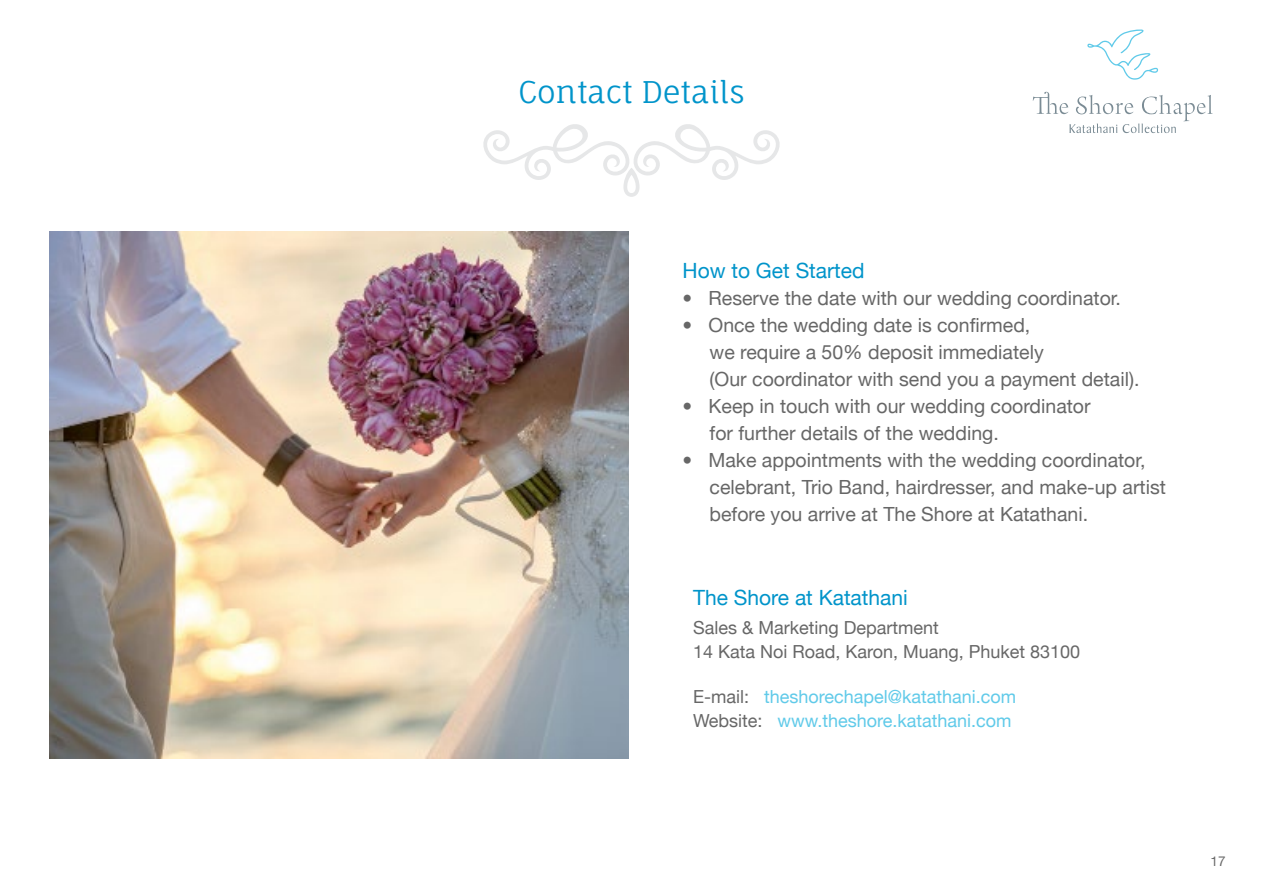
<style>
.page{position:relative;width:1263px;height:893px;background:#fff}
.page>*{position:absolute;margin:0;border:0;box-sizing:border-box;transform-origin:0 0}
.t1{font:30px "Fauna One";color:#0094ca}
.t2{font:21px "Helvetica Neue";color:#0094ca}
.t3{font:19.5px/27px "Helvetica Neue";color:#676767}
.t4{font:18px/24px "Helvetica Neue";color:#60cae9}
.t5{font:18px/24px "Helvetica Neue";color:#676767}
.t6{font:13.5px "Helvetica Neue";color:#676767}
.s1{color:#676767}
</style>
<div class="page">
<img style="left:50px;top:232px;width:578px;height:526px">
<svg style="left:483px;top:124px;width:297px;height:73px"></svg>
<svg style="left:1087px;top:29px;width:71px;height:51px"></svg>
<svg style="left:1033px;top:92px;width:179px;height:41px"></svg>
<h1 class="t1" style="left:518px;top:73px;width:228px">Contact Details</h1>
<p class="t2" style="left:682px;top:258px;width:183px">How to Get Started</p>
<p class="t3" style="left:682px;top:284px;width:440px">• Reserve the date with our wedding coordinator.</p>
<p class="t3" style="left:710px;top:311px;width:431px;text-indent:-27px">• Once the wedding date is confirmed,<br>we require a 50% deposit immediately<br>(Our coordinator with send you a payment detail).</p>
<p class="t3" style="left:710px;top:392px;width:383px;text-indent:-27px">• Keep in touch with our wedding coordinator for further details of the wedding.</p>
<p class="t3" style="left:710px;top:446px;width:458px;text-indent:-27px">• Make appointments with the wedding coordinator, celebrant, Trio Band, hairdresser, and make-up artist before you arrive at The Shore at Katathani.</p>
<p class="t2" style="left:693px;top:585px;width:216px">The Shore at Katathani</p>
<p class="t5" style="left:693px;top:615px;width:389px">Sales &amp; Marketing Department<br>14 Kata Noi Road, Karon, Muang, Phuket 83100</p>
<p class="t4" style="left:693px;top:685px;width:325px"><span class="s1">E-mail:</span> theshorechapel@katathani.com<br><span class="s1">Website:</span> www.theshore.katathani.com</p>
<p class="t6" style="left:1210px;top:853px;width:17px">17</p>
</div>
